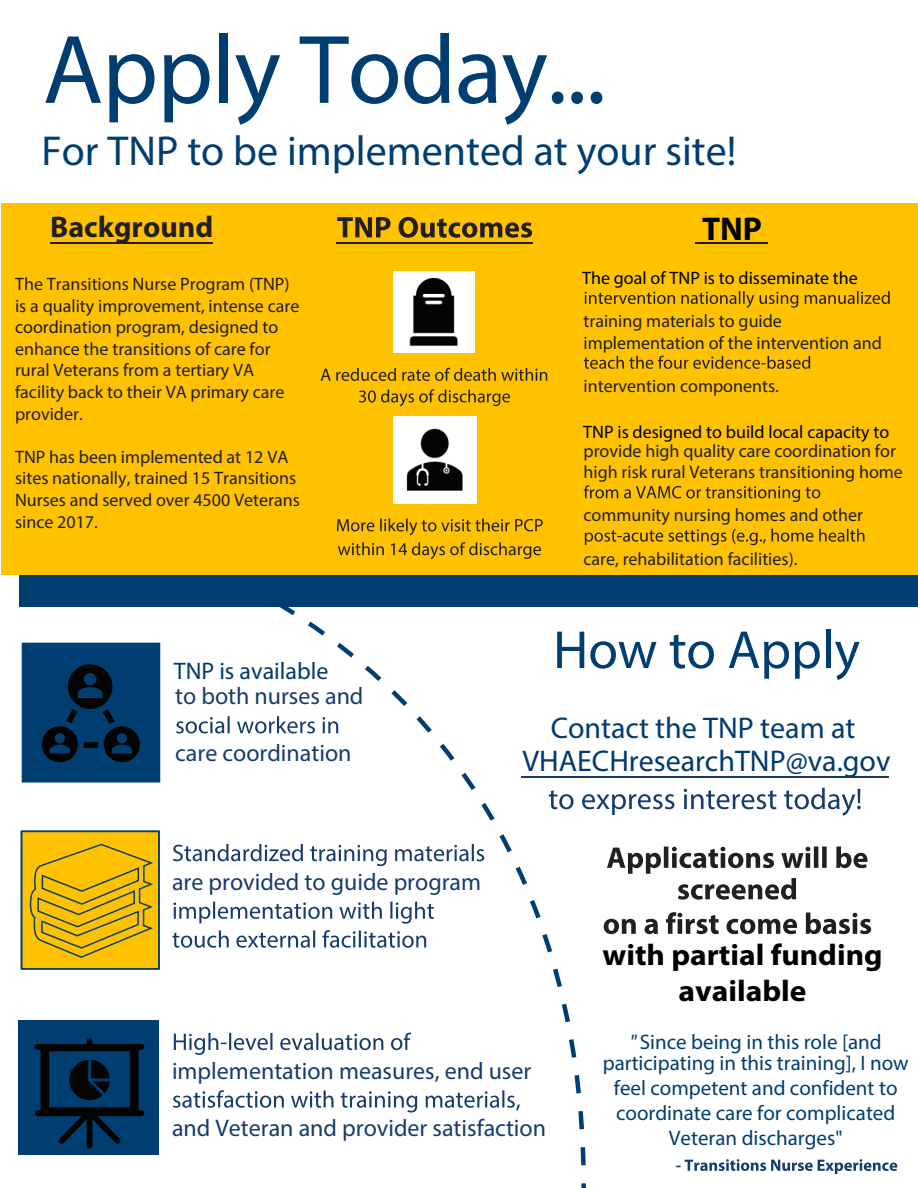
<style>
.page{position:relative;width:918px;height:1188px;background:#fff}
.page>*{position:absolute;margin:0;border:0;box-sizing:border-box;transform-origin:0 0}
.t1{font:98.4px "Myriad Pro";letter-spacing:-.01em;color:#003d71}
.t2{font:54px "Myriad Pro";color:#003d71}
.t3{font:42px "Myriad Pro";color:#003d71}
.t4{font:700 33px "Myriad Pro";color:#000}
.t5{font:30px "Myriad Pro";color:#003a6f}
.t6{font:700 30px/36px "Myriad Pro";color:#000;text-align:center;scale:1.05 1}
.t7{font:700 30px "Myriad Pro";color:#231f20}
.t8{font:24px "Myriad Pro";color:#163c6e}
.t9{font:24px "Myriad Pro";color:#003a6f}
.t10{font:italic 21px/25.2px "Myriad Pro";color:#003d71;text-align:center}
.t11{font:18px/21.6px "Myriad Pro";color:#231f20}
.t12{font:18px "Myriad Pro";color:#000}
</style>
<div class="page">
<div style="left:20px;top:231px;width:898px;height:376px;background:#003d71"></div>
<div style="left:21px;top:831px;width:138px;height:138px;background:#fec200"></div>
<svg style="left:29px;top:863px;width:16px;height:80px"></svg>
<div style="left:21px;top:831px;width:139px;height:139px;border:2px solid #0b406a"></div>
<svg style="left:45px;top:607px;width:677px;height:581px"></svg>
<div style="left:2px;top:203px;width:916px;height:372px;background:#fec200"></div>
<svg style="left:21px;top:643px;width:139px;height:140px"></svg>
<div style="left:19px;top:1021px;width:140px;height:134px;background:#003d71"></div>
<svg style="left:35px;top:1038px;width:109px;height:111px"></svg>
<svg style="left:549px;top:788px;width:312px;height:28px"></svg>
<hr style="left:521px;top:777px;width:368px;height:1px;background:#163c6e">
<svg style="left:176px;top:716px;width:162px;height:18px"></svg>
<svg style="left:173px;top:844px;width:311px;height:22px"></svg>
<svg style="left:173px;top:902px;width:261px;height:22px"></svg>
<svg style="left:172px;top:930px;width:254px;height:18px"></svg>
<svg style="left:174px;top:1033px;width:237px;height:22px"></svg>
<svg style="left:173px;top:1090px;width:347px;height:23px"></svg>
<svg style="left:607px;top:847px;width:260px;height:53px"></svg>
<svg style="left:604px;top:912px;width:267px;height:22px"></svg>
<svg style="left:676px;top:1159px;width:221px;height:15px"></svg>
<svg style="left:585px;top:291px;width:305px;height:17px"></svg>
<svg style="left:584px;top:356px;width:226px;height:13px"></svg>
<svg style="left:584px;top:485px;width:236px;height:17px"></svg>
<svg style="left:585px;top:529px;width:280px;height:16px"></svg>
<img style="left:393px;top:272px;width:82px;height:81px">
<img style="left:394px;top:416px;width:83px;height:88px">
<svg style="left:337px;top:217px;width:195px;height:21px"></svg>
<hr style="left:337px;top:242px;width:196px;height:2px;background:#231f20">
<svg style="left:321px;top:368px;width:226px;height:13px"></svg>
<svg style="left:359px;top:389px;width:151px;height:17px"></svg>
<hr style="left:695px;top:242px;width:73px;height:2px;background:#231f20">
<svg style="left:337px;top:518px;width:206px;height:17px"></svg>
<svg style="left:338px;top:542px;width:203px;height:17px"></svg>
<hr style="left:51px;top:242px;width:162px;height:2px;background:#231f20">
<h1 class="t1" style="left:43px;top:9px;width:564px">Apply Today...</h1>
<h3 class="t3" style="left:41px;top:125px;width:696px">For TNP to be implemented at your site!</h3>
<h3 class="t7" style="left:50px;top:208px;width:164px">Background</h3>
<p class="t11" style="left:15px;top:273px;width:286px">The Transitions Nurse Program (TNP) is a quality improvement, intense care coordination program, designed to enhance the transitions of care for rural Veterans from a tertiary VA facility back to their VA primary care provider.</p>
<p class="t11" style="left:15px;top:446px;width:286px">TNP has been implemented at 12 VA sites nationally, trained 15 Transitions<br>Nurses and served over 4500 Veterans since 2017.</p>
<h3 class="t9" style="left:174px;top:657px;width:156px">TNP is available</h3>
<h3 class="t8" style="left:175px;top:682px;width:190px">to both nurses and</h3>
<h3 class="t8" style="left:175px;top:738px;width:178px">care coordination</h3>
<h3 class="t8" style="left:172px;top:867px;width:311px">are provided to guide program</h3>
<h3 class="t4" style="left:702px;top:207px;width:62px">TNP</h3>
<p class="t12" style="left:582px;top:267px;width:277px">The goal of TNP is to disseminate the</p>
<p class="t11" style="left:584px;top:310px;width:300px">training materials to guide implementation of the intervention and</p>
<p class="t11" style="left:584px;top:375px;width:197px">intervention components.</p>
<p class="t12" style="left:583px;top:421px;width:308px">TNP is designed to build local capacity to</p>
<p class="t11" style="left:584px;top:439px;width:321px">provide high quality care coordination for high risk rural Veterans transitioning home</p>
<p class="t11" style="left:584px;top:504px;width:281px">community nursing homes and other</p>
<p class="t11" style="left:584px;top:547px;width:215px">care, rehabilitation facilities).</p>
<h2 class="t2" style="left:553px;top:617px;width:308px">How to Apply</h2>
<h3 class="t5" style="left:551px;top:709px;width:306px">Contact the TNP team at</h3>
<h3 class="t5" style="left:523px;top:742px;width:369px">VHAECHresearchTNP@va.gov</h3>
<h3 class="t6" style="left:602px;top:936px;width:268px">with partial funding available</h3>
<h3 class="t8" style="left:172px;top:1056px;width:361px">implementation measures, end user</h3>
<h3 class="t8" style="left:172px;top:1113px;width:376px">and Veteran and provider satisfaction</h3>
<p class="t10" style="left:603px;top:1031px;width:307px;line-height:21px">" Since being in this role [and participating in this training], I now</p>
<p class="t10" style="left:614px;top:1075px;width:285px">feel competent and confident to coordinate care for complicated<br>Veteran discharges"</p>
</div>
